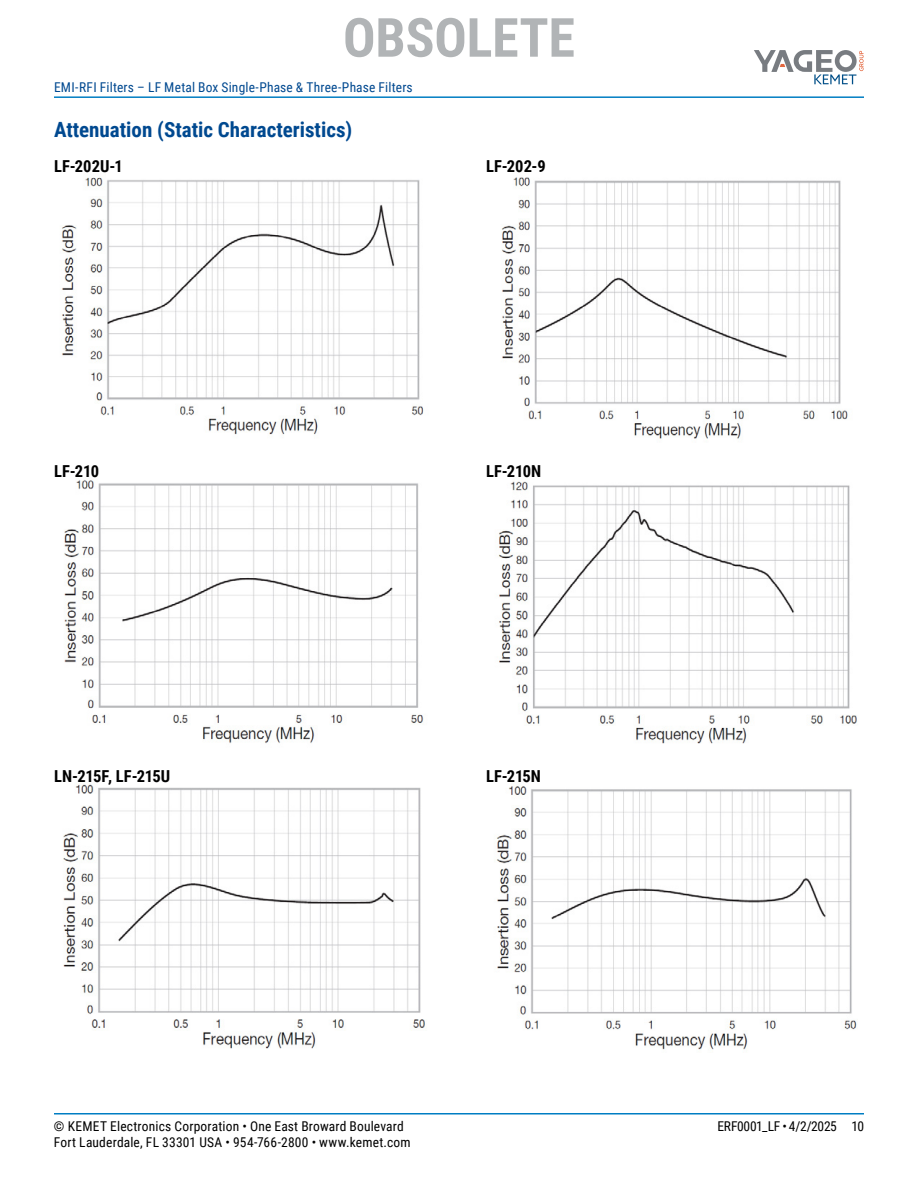
<style>
.page{position:relative;width:918px;height:1188px;background:#fff}
.page>*{position:absolute;margin:0;border:0;box-sizing:border-box;transform-origin:0 0}
.t1{font:700 54px "Roboto Condensed";letter-spacing:-.005em;color:#b1b4b6}
.t2{font:700 21px "Roboto Condensed";color:#004990}
.t3{font:700 16.5px "Roboto Condensed";color:#000}
.t4{font:13.5px "Roboto Condensed";letter-spacing:.015em;color:#000}
.t5{font:13.5px "Roboto Condensed";letter-spacing:.015em;color:#004990}
.t6{font:13.5px "Roboto Condensed";letter-spacing:-.02em;color:#000}
</style>
<div class="page">
<hr style="left:54px;top:1113px;width:810px;height:2px;background:#007dc3">
<hr style="left:54px;top:96px;width:810px;height:2px;background:#007dc3">
<svg style="left:754px;top:50px;width:110px;height:34px"></svg>
<img style="left:61px;top:177px;width:363px;height:258px">
<img style="left:501px;top:177px;width:347px;height:262px">
<img style="left:64px;top:479px;width:360px;height:264px">
<img style="left:497px;top:481px;width:360px;height:263px">
<img style="left:63px;top:784px;width:362px;height:265px">
<img style="left:496px;top:786px;width:361px;height:264px">
<h1 class="t1" style="left:343px;top:0;width:233px">OBSOLETE</h1>
<p class="t5" style="left:54px;top:78px;width:360px">EMI-RFI Filters – LF Metal Box Single-Phase &amp; Three-Phase Filters</p>
<h2 class="t2" style="left:54px;top:115px;width:300px">Attenuation (Static Characteristics)</h2>
<p class="t3" style="left:54px;top:154px;width:70px">LF-202U-1</p>
<p class="t3" style="left:486px;top:154px;width:61px">LF-202-9</p>
<p class="t3" style="left:54px;top:460px;width:47px">LF-210</p>
<p class="t3" style="left:486px;top:460px;width:57px">LF-210N</p>
<p class="t3" style="left:54px;top:765px;width:118px">LN-215F, LF-215U</p>
<p class="t3" style="left:486px;top:765px;width:57px">LF-215N</p>
<p class="t4" style="left:54px;top:1116px;width:351px">© KEMET Electronics Corporation • One East Broward Boulevard</p>
<p class="t6" style="left:718px;top:1116px;width:148px">ERF0001_LF • 4/2/2025 10</p>
<p class="t4" style="left:54px;top:1133px;width:358px">Fort Lauderdale, FL 33301 USA • 954-766-2800 • www.kemet.com</p>
</div>
